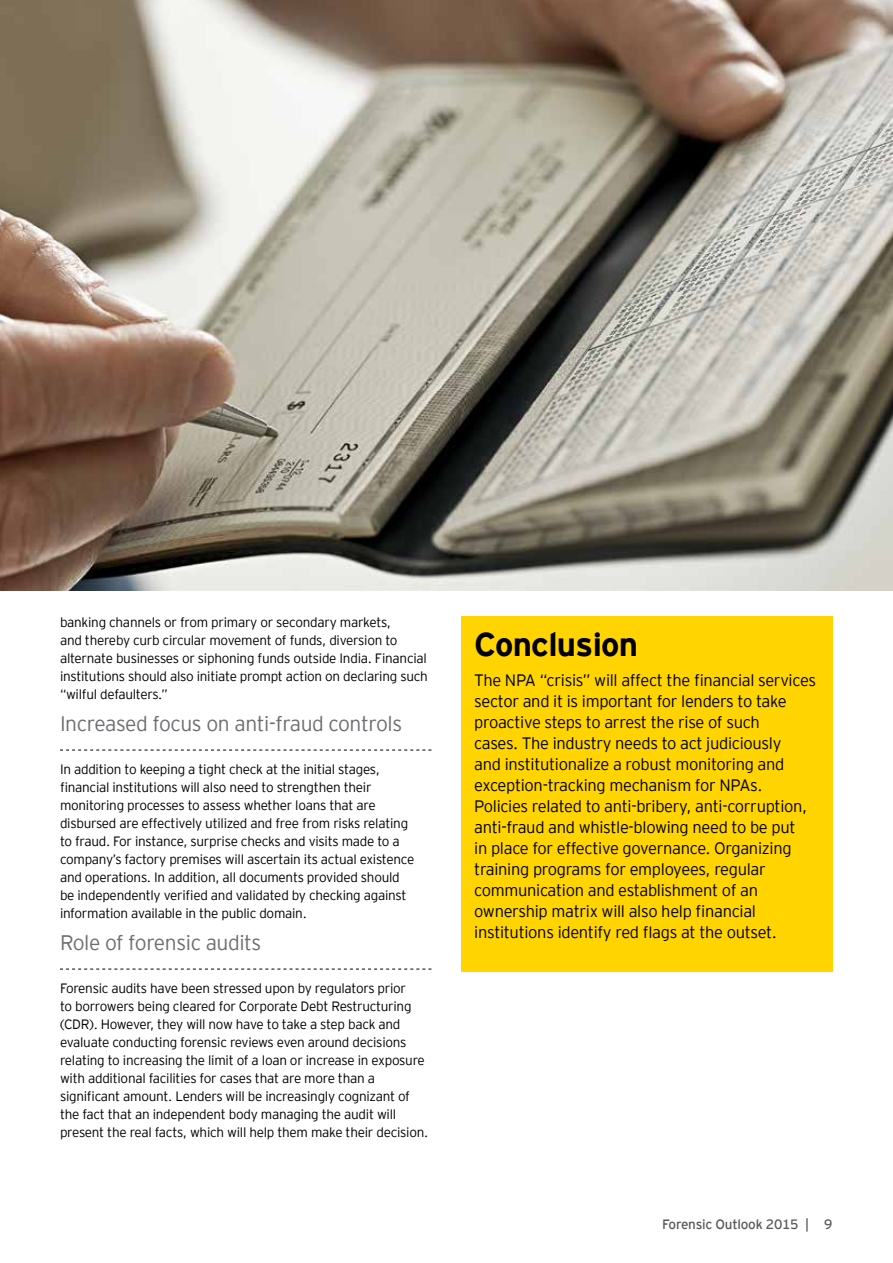
<style>
.page{position:relative;width:893px;height:1263px;background:#fff}
.page>*{position:absolute;margin:0;border:0;box-sizing:border-box;transform-origin:0 0}
.t1{font:700 33px "EY Interstate";letter-spacing:-.02em;color:#000}
.t2{font:300 21px "EY Interstate";letter-spacing:-.02em;color:#6d6e71}
.t3{font:300 16.5px/21px "EY Interstate";letter-spacing:-.02em;color:#000}
.t4{font:300 13.5px/18px "EY Interstate";letter-spacing:-.02em;color:#000}
.t5{font:13.5px "EY Interstate";letter-spacing:-.02em;color:#58595b}
</style>
<div class="page">
<img style="left:0;top:0;width:893px;height:590px">
<svg style="left:60px;top:750px;width:371px;height:1px"></svg>
<svg style="left:60px;top:969px;width:371px;height:1px"></svg>
<div style="left:461px;top:617px;width:372px;height:355px;background:#ffd400"></div>
<p class="t4" style="left:60px;top:613px;width:369px">banking channels or from primary or secondary markets,<br>and thereby curb circular movement of funds, diversion to alternate businesses or siphoning funds outside India. Financial institutions should also initiate prompt action on declaring such “wilful defaulters.”</p>
<h2 class="t2" style="left:60px;top:708px;width:344px">Increased focus on anti-fraud controls</h2>
<p class="t4" style="left:60px;top:760px;width:356px">In addition to keeping a tight check at the initial stages, financial institutions will also need to strengthen their monitoring processes to assess whether loans that are disbursed are effectively utilized and free from risks relating to fraud. For instance, surprise checks and visits made to a company’s factory premises will ascertain its actual existence and operations. In addition, all documents provided should be independently verified and validated by checking against information available in the public domain.</p>
<h2 class="t2" style="left:60px;top:927px;width:203px">Role of forensic audits</h2>
<p class="t4" style="left:60px;top:979px;width:370px">Forensic audits have been stressed upon by regulators prior<br>to borrowers being cleared for Corporate Debt Restructuring (CDR). However, they will now have to take a step back and evaluate conducting forensic reviews even around decisions relating to increasing the limit of a loan or increase in exposure with additional facilities for cases that are more than a significant amount. Lenders will be increasingly cognizant of the fact that an independent body managing the audit will present the real facts, which will help them make their decision.</p>
<h1 class="t1" style="left:474px;top:620px;width:165px">Conclusion</h1>
<p class="t3" style="left:474px;top:668px;width:343px">The NPA “crisis” will affect the financial services sector and it is important for lenders to take proactive steps to arrest the rise of such<br>cases. The industry needs to act judiciously<br>and institutionalize a robust monitoring and exception-tracking mechanism for NPAs.<br>Policies related to anti-bribery, anti-corruption, anti-fraud and whistle-blowing need to be put<br>in place for effective governance. Organizing training programs for employees, regular communication and establishment of an ownership matrix will also help financial institutions identify red flags at the outset.</p>
<p class="t5" style="left:662px;top:1214px;width:172px">Forensic Outlook 2015 | 9</p>
</div>
